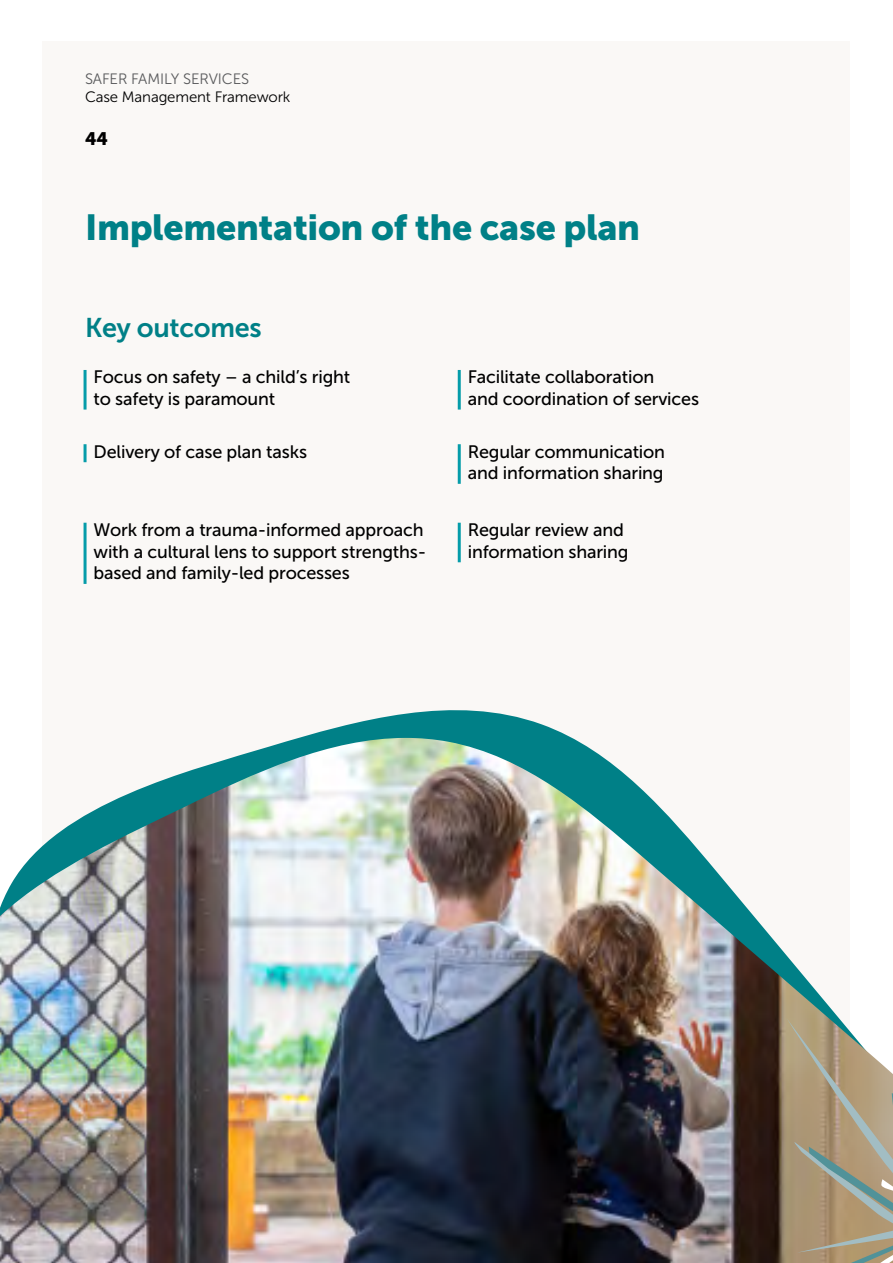
<style>
.page{position:relative;width:893px;height:1263px;background:#fff}
.page>*{position:absolute;margin:0;border:0;box-sizing:border-box;transform-origin:0 0}
.t1{font:36px "Museo Sans 900";letter-spacing:-.01em;color:#008087}
.t2{font:27px "Museo Sans 700";letter-spacing:-.01em;color:#008087}
.Key_outcome{font:18px/21.6px "Museo Sans 500";letter-spacing:-.01em;color:#000}
.t3{font:18px "Museo Sans 900";color:#000}
.t4{font:15px "Museo Sans 300";letter-spacing:-.01em;color:#000}
.t5{font:15px "Museo Sans 300";letter-spacing:-.01em;color:#58595b}
</style>
<div class="page">
<div style="left:43px;top:41px;width:807px;height:1179px;background:#faf8f6"></div>
<hr style="left:84px;top:444px;width:3px;height:18px;background:#059ca9">
<hr style="left:458px;top:444px;width:3px;height:40px;background:#059ca9">
<hr style="left:84px;top:370px;width:3px;height:40px;background:#059ca9">
<hr style="left:458px;top:370px;width:3px;height:40px;background:#059ca9">
<hr style="left:84px;top:523px;width:3px;height:61px;background:#059ca9">
<hr style="left:458px;top:523px;width:3px;height:39px;background:#059ca9">
<svg style="left:298px;top:710px;width:274px;height:28px;fill:#008087"></svg>
<img style="left:0;top:738px;width:839px;height:525px">
<svg style="left:769px;top:1018px;width:124px;height:245px;background:#a1937a"></svg>
<p class="t5" style="left:85px;top:71px;width:166px">SAFER FAMILY SERVICES</p>
<p class="t4" style="left:85px;top:89px;width:207px">Case Management Framework</p>
<p class="t3" style="left:85px;top:128px;width:25px">44</p>
<h1 class="t1" style="left:85px;top:207px;width:556px">Implementation of the case plan</h1>
<h2 class="t2" style="left:85px;top:313px;width:178px">Key outcomes</h2>
<p class="Key_outcome" style="left:94px;top:366px;width:258px">Focus on safety – a child’s right to safety is paramount</p>
<p class="Key_outcome" style="left:468px;top:366px;width:233px">Facilitate collaboration<br>and coordination of services</p>
<p class="Key_outcome" style="left:94px;top:441px;width:215px">Delivery of case plan tasks</p>
<p class="Key_outcome" style="left:468px;top:441px;width:199px">Regular communication and information sharing</p>
<p class="Key_outcome" style="left:94px;top:519px;width:334px">Work from a trauma-informed approach with a cultural lens to support strengths&shy;based and family-led processes</p>
<p class="Key_outcome" style="left:468px;top:519px;width:162px">Regular review and information sharing</p>
</div>
